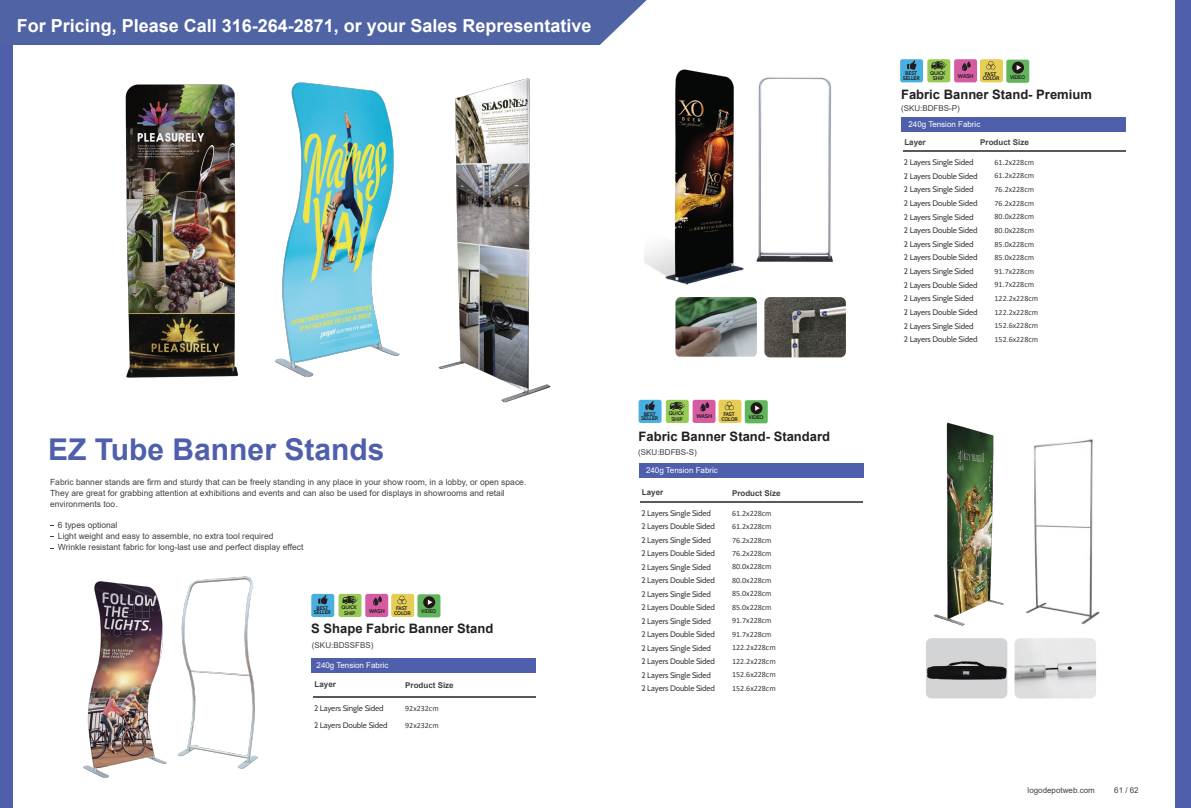
<style>
.page{position:relative;width:1191px;height:808px;background:#fff}
.page>*{position:absolute;margin:0;border:0;box-sizing:border-box;transform-origin:0 0}
.t1{font:700 30px "Arial";color:#4f5fab}
.t2{font:700 18px "Arial";color:#fff}
.t3{font:700 13px "Arial";color:#231f20}
.t4{font:8.5px/11px "Arial";color:#414042}
.t5{font:8px/13.5px "Cabin";letter-spacing:-.01em;color:#3e3b3a}
.t6{font:8px/17.4px "Calibri";color:#3e3b3a}
.t7{font:8px "Arial";color:#fff}
.t8{font:700 8px "Arial";color:#414042}
.t9{font:8px "Arial";color:#414042}
.t10{font:8px "Arial";color:#414142}
.t11{font:700 5.6px "Cabin";letter-spacing:-.025em;color:#231f20}
.t12{font:700 5.3px/4.5px "Cabin";letter-spacing:-.025em;color:#231f20;text-align:center}
</style>
<div class="page">
<div style="left:1175px;top:0;width:16px;height:808px;background:#4f5fab"></div>
<div style="left:0;top:0;width:13px;height:808px;background:#4f5fab"></div>
<div style="left:666px;top:400px;width:23px;height:23px;background:#97cb55;border-radius:2px"></div>
<svg style="left:669px;top:402px;width:16px;height:8px"></svg>
<div style="left:638px;top:400px;width:23px;height:23px;background:#49aee0;border-radius:2px"></div>
<div style="left:692px;top:400px;width:23px;height:23px;background:#d55ca2;border-radius:2px"></div>
<svg style="left:700px;top:402px;width:9px;height:9px"></svg>
<div style="left:718px;top:400px;width:23px;height:23px;background:#e6cd55;border-radius:2px"></div>
<svg style="left:725px;top:402px;width:8px;height:8px"></svg>
<div style="left:745px;top:400px;width:22px;height:23px;background:#61b55b;border-radius:2px"></div>
<svg style="left:645px;top:401px;width:10px;height:9px"></svg>
<div style="left:750px;top:402px;width:12px;height:12px;background:#231815;border-radius:50%"></div>
<svg style="left:755px;top:405px;width:4px;height:6px"></svg>
<div style="left:927px;top:59px;width:23px;height:23px;background:#97cb55;border-radius:2px"></div>
<svg style="left:931px;top:61px;width:15px;height:8px"></svg>
<div style="left:900px;top:59px;width:23px;height:23px;background:#49aee0;border-radius:2px"></div>
<div style="left:954px;top:59px;width:23px;height:23px;background:#d55ca2;border-radius:2px"></div>
<svg style="left:962px;top:61px;width:8px;height:10px"></svg>
<div style="left:980px;top:59px;width:23px;height:23px;background:#e6cd55;border-radius:2px"></div>
<svg style="left:986px;top:61px;width:9px;height:9px"></svg>
<div style="left:1006px;top:60px;width:23px;height:23px;background:#61b55b;border-radius:2px"></div>
<svg style="left:907px;top:60px;width:9px;height:10px"></svg>
<div style="left:1012px;top:62px;width:12px;height:12px;background:#231815;border-radius:50%"></div>
<svg style="left:1016px;top:65px;width:5px;height:5px"></svg>
<img style="left:645px;top:69px;width:99px;height:216px">
<div style="left:639px;top:464px;width:224px;height:14px;background:#4f5fab"></div>
<hr style="left:641px;top:501px;width:221px;height:2px;background:#5a5858">
<div style="left:901px;top:117px;width:224px;height:14px;background:#4f5fab"></div>
<hr style="left:903px;top:151px;width:222px;height:1px;background:#5a5858">
<div style="left:365px;top:594px;width:23px;height:23px;background:#d55ca2;border-radius:2px"></div>
<svg style="left:373px;top:596px;width:9px;height:9px"></svg>
<div style="left:391px;top:594px;width:23px;height:23px;background:#e6cd55;border-radius:2px"></div>
<svg style="left:397px;top:596px;width:9px;height:8px"></svg>
<div style="left:417px;top:594px;width:23px;height:23px;background:#61b55b;border-radius:2px"></div>
<svg style="left:423px;top:596px;width:12px;height:12px"></svg>
<svg style="left:428px;top:600px;width:4px;height:5px"></svg>
<div style="left:311px;top:658px;width:225px;height:14px;background:#4f5fab"></div>
<hr style="left:313px;top:696px;width:222px;height:2px;background:#5a5858">
<img style="left:861px;top:422px;width:147px;height:256px">
<img style="left:321px;top:84px;width:46px;height:274px">
<img style="left:367px;top:78px;width:184px;height:325px">
<img style="left:125px;top:82px;width:196px;height:296px">
<img style="left:764px;top:297px;width:82px;height:60px">
<img style="left:675px;top:297px;width:82px;height:60px">
<img style="left:926px;top:638px;width:81px;height:60px">
<img style="left:1014px;top:638px;width:82px;height:60px">
<img style="left:756px;top:77px;width:77px;height:185px">
<img style="left:1026px;top:439px;width:74px;height:185px">
<img style="left:85px;top:576px;width:280px;height:203px">
<div style="left:13px;top:0;width:634px;height:45px;background:#4f63a5"></div>
<h2 class="t2" style="left:17px;top:13px;width:576px">For Pricing, Please Call 316-264-2871, or your Sales Representative</h2>
<h1 class="t1" style="left:48px;top:429px;width:338px">EZ Tube Banner Stands</h1>
<p class="t4" style="left:50px;top:477px;width:478px">Fabric banner stands are firm and sturdy that can be freely standing in any place in your show room, in a lobby, or open space.<br>They are great for grabbing attention at exhibitions and events and can also be used for displays in showrooms and retail environments too.</p>
<p class="t4" style="left:58px;top:519px;width:247px">6 types optional<br>Light weight and easy to assemble, no extra tool required<br>Wrinkle resistant fabric for long-last use and perfect display effect</p>
<p class="t12" style="left:341px;top:604px;width:17px;line-height:5.4px">QUICK<br>SHIP</p>
<p class="t12" style="left:314px;top:605px;width:19px">BEST<br>SELLER</p>
<p class="t11" style="left:369px;top:606px;width:17px">WASH</p>
<p class="t12" style="left:394px;top:606px;width:18px">FAST<br>COLOR</p>
<p class="t12" style="left:421px;top:609px;width:17px">VIDEO</p>
<h3 class="t3" style="left:311px;top:619px;width:184px">S Shape Fabric Banner Stand</h3>
<p class="t9" style="left:312px;top:639px;width:63px">(SKU:BDSSFBS)</p>
<p class="t7" style="left:317px;top:659px;width:73px">240g Tension Fabric</p>
<p class="t8" style="left:314px;top:679px;width:23px">Layer</p>
<p class="t8" style="left:405px;top:679px;width:50px">Product Size</p>
<p class="t5" style="left:314px;top:699px;width:75px;line-height:17.4px">2 Layers Single Sided<br>2 Layers Double Sided</p>
<p class="t6" style="left:405px;top:699px;width:35px">92x232cm<br>92x232cm</p>
<p class="t12" style="left:669px;top:410px;width:17px;line-height:5.4px">QUICK<br>SHIP</p>
<p class="t12" style="left:641px;top:411px;width:19px">BEST<br>SELLER</p>
<p class="t11" style="left:696px;top:412px;width:17px">WASH</p>
<p class="t12" style="left:721px;top:412px;width:18px">FAST<br>COLOR</p>
<p class="t12" style="left:748px;top:415px;width:17px">VIDEO</p>
<h3 class="t3" style="left:638px;top:427px;width:193px">Fabric Banner Stand- Standard</h3>
<p class="t9" style="left:638px;top:447px;width:60px">(SKU:BDFBS-S)</p>
<p class="t7" style="left:646px;top:465px;width:73px">240g Tension Fabric</p>
<p class="t8" style="left:642px;top:487px;width:23px">Layer</p>
<p class="t8" style="left:732px;top:487px;width:50px">Product Size</p>
<p class="t5" style="left:641px;top:506px;width:75px">2 Layers Single Sided<br>2 Layers Double Sided<br>2 Layers Single Sided<br>2 Layers Double Sided</p>
<p class="t6" style="left:732px;top:504px;width:41px">61.2x228cm</p>
<p class="t6" style="left:732px;top:517px;width:41px">61.2x228cm</p>
<p class="t6" style="left:732px;top:544px;width:41px">76.2x228cm</p>
<p class="t6" style="left:732px;top:571px;width:41px">80.0x228cm</p>
<p class="t6" style="left:732px;top:598px;width:41px">85.0x228cm</p>
<p class="t6" style="left:732px;top:625px;width:41px">91.7x228cm</p>
<p class="t6" style="left:732px;top:652px;width:45px">122.2x228cm</p>
<p class="t6" style="left:732px;top:679px;width:45px">152.6x228cm</p>
<p class="t6" style="left:732px;top:531px;width:41px">76.2x228cm</p>
<p class="t6" style="left:732px;top:558px;width:41px">80.0x228cm</p>
<p class="t6" style="left:732px;top:585px;width:41px">85.0x228cm</p>
<p class="t5" style="left:641px;top:559px;width:75px">2 Layers Single Sided<br>2 Layers Double Sided<br>2 Layers Single Sided<br>2 Layers Double Sided<br>2 Layers Single Sided<br>2 Layers Double Sided<br>2 Layers Single Sided<br>2 Layers Double Sided<br>2 Layers Single Sided<br>2 Layers Double Sided</p>
<p class="t6" style="left:732px;top:612px;width:41px">91.7x228cm</p>
<p class="t6" style="left:732px;top:639px;width:45px">122.2x228cm</p>
<p class="t6" style="left:732px;top:666px;width:45px">152.6x228cm</p>
<p class="t12" style="left:930px;top:70px;width:17px;line-height:5.4px">QUICK<br>SHIP</p>
<p class="t12" style="left:902px;top:71px;width:19px">BEST<br>SELLER</p>
<p class="t11" style="left:958px;top:71px;width:17px">WASH</p>
<p class="t12" style="left:983px;top:71px;width:18px">FAST<br>COLOR</p>
<p class="t12" style="left:1010px;top:74px;width:17px">VIDEO</p>
<h3 class="t3" style="left:901px;top:85px;width:192px">Fabric Banner Stand- Premium</h3>
<p class="t9" style="left:901px;top:103px;width:60px">(SKU:BDFBS-P)</p>
<p class="t7" style="left:908px;top:118px;width:73px">240g Tension Fabric</p>
<p class="t8" style="left:904px;top:136px;width:23px">Layer</p>
<p class="t8" style="left:980px;top:137px;width:50px">Product Size</p>
<p class="t5" style="left:904px;top:155px;width:75px">2 Layers Single Sided<br>2 Layers Double Sided<br>2 Layers Single Sided<br>2 Layers Double Sided</p>
<p class="t6" style="left:994px;top:153px;width:41px">61.2x228cm</p>
<p class="t6" style="left:994px;top:167px;width:41px">61.2x228cm</p>
<p class="t6" style="left:994px;top:181px;width:41px">76.2x228cm</p>
<p class="t6" style="left:994px;top:208px;width:41px">80.0x228cm</p>
<p class="t6" style="left:994px;top:235px;width:41px">85.0x228cm</p>
<p class="t6" style="left:994px;top:194px;width:41px">76.2x228cm</p>
<p class="t6" style="left:994px;top:221px;width:41px">80.0x228cm</p>
<p class="t6" style="left:994px;top:249px;width:41px">85.0x228cm</p>
<p class="t6" style="left:994px;top:276px;width:41px">91.7x228cm</p>
<p class="t6" style="left:994px;top:303px;width:45px">122.2x228cm</p>
<p class="t6" style="left:994px;top:330px;width:45px">152.6x228cm</p>
<p class="t5" style="left:904px;top:209px;width:75px">2 Layers Single Sided<br>2 Layers Double Sided<br>2 Layers Single Sided<br>2 Layers Double Sided<br>2 Layers Single Sided<br>2 Layers Double Sided<br>2 Layers Single Sided<br>2 Layers Double Sided<br>2 Layers Single Sided<br>2 Layers Double Sided</p>
<p class="t6" style="left:994px;top:262px;width:41px">91.7x228cm</p>
<p class="t6" style="left:994px;top:290px;width:45px">122.2x228cm</p>
<p class="t6" style="left:994px;top:317px;width:45px">152.6x228cm</p>
<p class="t10" style="left:1027px;top:785px;width:69px">logodepotweb.com</p>
<p class="t9" style="left:1114px;top:784px;width:26px">61 / 62</p>
</div>
